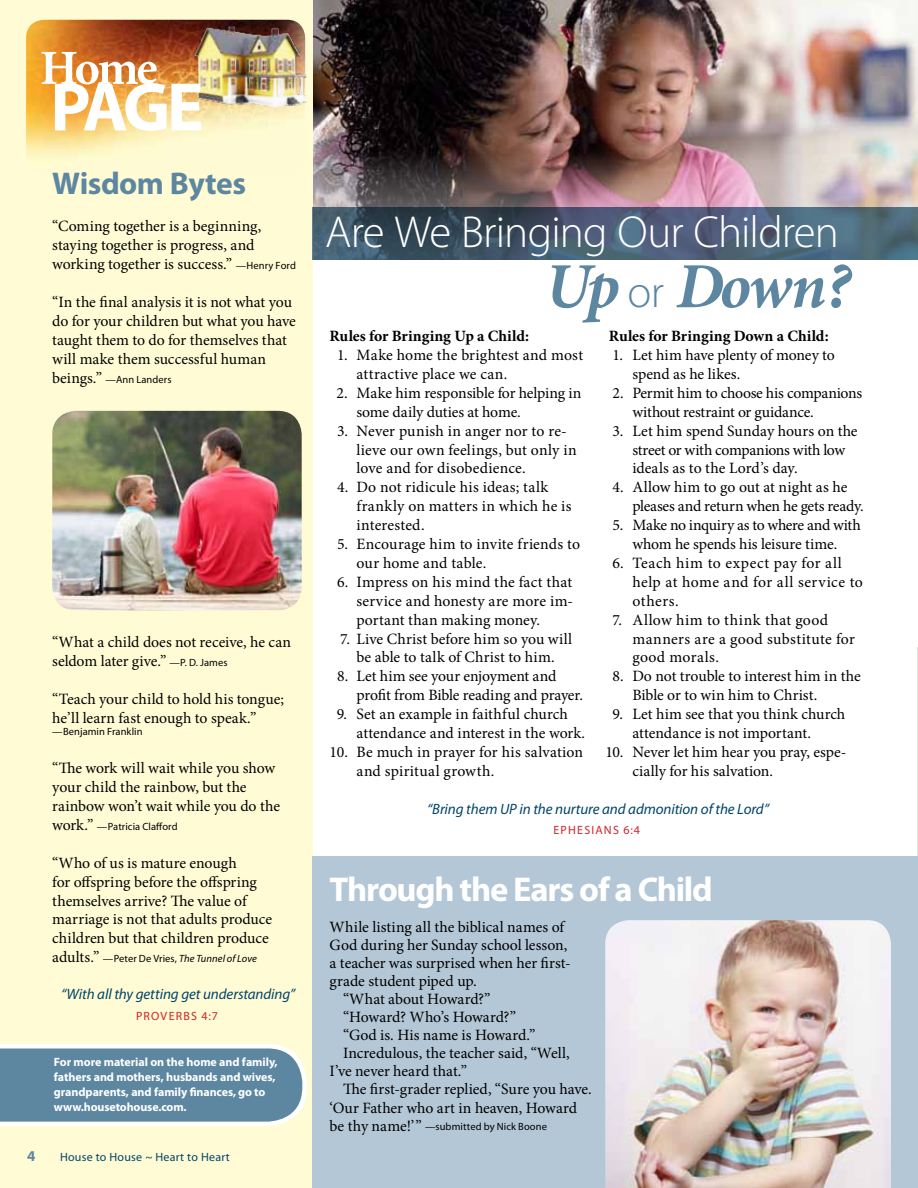
<style>
.page{position:relative;width:918px;height:1188px;background:#fff}
.page>*{position:absolute;margin:0;border:0;box-sizing:border-box;transform-origin:0 0}
.t1{font:italic 700 64.5px "Minion Pro";letter-spacing:-.055em;color:#5d87a1}
.t2{font:300 45px "Myriad Pro";letter-spacing:-.02em;color:#fff}
.t3{font:700 34.5px "Myriad Pro";color:#fff}
.t4{font:700 31.5px "Myriad Pro";letter-spacing:-.015em;color:#5d87a1}
.t5{font:15.75px/18.9px "Minion Pro";color:#000}
.t6{font:15.75px/18.9px "Minion Pro";letter-spacing:.025em;color:#000}
.t7{font:15.75px/18.9px "Minion Pro";letter-spacing:.03em;color:#000}
.t8{font:700 15.75px "Minion Pro";color:#000}
.t9{font:italic 15px "Myriad Pro";letter-spacing:-.005em;color:#00446a}
.t10{font:700 15px "Myriad Pro";color:#5d87a1}
.t11{font:700 12px/15px "Myriad Pro";letter-spacing:-.005em;color:#fff}
.t12{font:12px "Myriad Pro";letter-spacing:.02em;color:#00446a}
.t13{font:12px "Myriad Pro";color:#d2232a}
.t14{font:10.5px "Myriad Pro";letter-spacing:.005em;color:#000}
.t15{font:italic 10.5px "Myriad Pro";letter-spacing:.005em;color:#000}
.s1{font-family:"Myriad Pro";font-size:10.5px}
.s2{font-family:"Minion Pro";font-size:15.75px}
.s3{font-family:"Minion Pro";font-style:normal;font-size:15.75px}
.s4{font-style:normal}
.s5{font-family:"Myriad Pro";font-weight:300;font-style:normal;font-size:45px}
</style>
<div class="page">
<img style="left:313px;top:0;width:605px;height:207px">
<div style="left:0;top:0;width:313px;height:1188px;background:#fffcd5"></div>
<svg style="left:0;top:1044px;width:307px;height:82px;background:#7397ad"></svg>
<img style="left:26px;top:20px;width:279px;height:140px">
<img style="left:194px;top:25px;width:113px;height:83px">
<svg style="left:41px;top:52px;width:160px;height:79px;background:#eec595"></svg>
<img style="left:917px;top:651px;width:1px;height:142px">
<div style="left:313px;top:856px;width:605px;height:332px;background:#b4c7d6"></div>
<svg style="left:313px;top:207px;width:605px;height:52px;background:#465b6f"></svg>
<img style="left:605px;top:920px;width:286px;height:268px">
<img style="left:52px;top:411px;width:250px;height:200px">
<h3 class="t4" style="left:52px;top:163px;width:195px">Wisdom Bytes</h3>
<p class="t5" style="left:52px;top:217px;width:245px">“Coming together is a beginning, staying together is progress, and working together is success.” <span class="s1">—Henry Ford</span></p>
<p class="t5" style="left:52px;top:293px;width:245px">“In the final analysis it is not what you do for your children but what you have taught them to do for themselves that will make them successful human</p>
<p class="t14" style="left:52px;top:373px;width:121px"><span class="s2">beings.”</span> —Ann Landers</p>
<p class="t5" style="left:52px;top:633px;width:240px">“What a child does not receive, he can seldom later give.” <span class="s1">—P. D. James</span></p>
<p class="t5" style="left:52px;top:690px;width:233px">“Teach your child to hold his tongue; he’ll learn fast enough to speak.”</p>
<p class="t14" style="left:52px;top:725px;width:92px">—Benjamin Franklin</p>
<p class="t5" style="left:52px;top:759px;width:229px">“The work will wait while you show your child the rainbow, but the rainbow won’t wait while you do the</p>
<p class="t14" style="left:52px;top:820px;width:127px"><span class="s2">work.”</span> —Patricia Clafford</p>
<p class="t5" style="left:52px;top:853px;width:221px">“Who of us is mature enough<br>for offspring before the offspring themselves arrive? The value of marriage is not that adults produce children but that children produce</p>
<p class="t15" style="left:52px;top:952px;width:206px"><span class="s3">adults.”</span> <span class="s4">—Peter De Vries,</span> The Tunnel of Love</p>
<p class="t9" style="left:61px;top:985px;width:236px">“With all thy getting get understanding”</p>
<p class="t13" style="left:136px;top:1009px;width:9px">proverb</p>
<p class="t13" style="left:191px;top:1009px;width:28px">s 4:7</p>
<p class="t11" style="left:54px;top:1054px;width:225px">For more material on the home and family, fathers and mothers, husbands and wives, grandparents, and family finances, go to www.housetohouse.com.</p>
<p class="t10" style="left:27px;top:1146px;width:10px">4</p>
<p class="t12" style="left:60px;top:1150px;width:171px">House to House ~ Heart to Heart</p>
<h2 class="t2" style="left:325px;top:205px;width:515px">Are We Bringing Our Children</h2>
<h1 class="t1" style="left:545px;top:241px;width:307px">Up <span class="s5">or</span> Down?</h1>
<p class="t8" style="left:330px;top:325px;width:201px">Rules for Bringing Up a Child:</p>
<p class="t5" style="left:357px;top:346px;width:228px;text-indent:-20px">1. Make home the brightest and most attractive place we can.</p>
<p class="t5" style="left:357px;top:383px;width:226px;text-indent:-20px">2. Make him responsible for helping in some daily duties at home.</p>
<p class="t5" style="left:357px;top:421px;width:222px;text-indent:-20px">3. Never punish in anger nor to re&shy;lieve our own feelings, but only in love and for disobedience.</p>
<p class="t5" style="left:357px;top:478px;width:216px;text-indent:-20px">4. Do not ridicule his ideas; talk frankly on matters in which he is interested.</p>
<p class="t5" style="left:357px;top:535px;width:225px;text-indent:-20px">5. Encourage him to invite friends to our home and table.</p>
<p class="t5" style="left:357px;top:572px;width:218px;text-align:justify;text-indent:-20px">6. Impress on his mind the fact that service and honesty are more im&shy;portant than making money.</p>
<p class="t5" style="left:340px;top:629px;width:233px;text-align:center">7. Live Christ before him so you will be able to talk of Christ to him.</p>
<p class="t5" style="left:357px;top:667px;width:228px;text-indent:-20px">8. Let him see your enjoyment and profit from Bible reading and prayer.</p>
<p class="t5" style="left:357px;top:705px;width:230px;text-indent:-20px">9. Set an example in faithful church attendance and interest in the work.</p>
<p class="t5" style="left:357px;top:743px;width:228px;text-indent:-27px">10. Be much in prayer for his salvation and spiritual growth.</p>
<p class="t8" style="left:609px;top:325px;width:221px">Rules for Bringing Down a Child:</p>
<p class="t5" style="left:632px;top:346px;width:204px;text-indent:-20px">1. Let him have plenty of money to spend as he likes.</p>
<p class="t5" style="left:632px;top:383px;width:231px;text-indent:-20px">2. Permit him to choose his companions without restraint or guidance.</p>
<p class="t5" style="left:632px;top:421px;width:227px;text-indent:-20px">3. Let him spend Sunday hours on the street or with companions with low ideals as to the Lord’s day.</p>
<p class="t5" style="left:632px;top:478px;width:233px;text-indent:-20px">4. Allow him to go out at night as he pleases and return when he gets ready.</p>
<p class="t5" style="left:612px;top:516px;width:250px;text-align:center">5. Make no inquiry as to where and with whom he spends his leisure time.</p>
<p class="t7" style="left:632px;top:554px;width:232px;text-indent:-20px">6. Teach him to expect pay for all help at home and for all service to others.</p>
<p class="t6" style="left:632px;top:610px;width:224px;text-indent:-20px">7. Allow him to think that good manners are a good substitute for good morals.</p>
<p class="t5" style="left:632px;top:667px;width:230px;text-indent:-20px">8. Do not trouble to interest him in the<br>Bible or to win him to Christ.</p>
<p class="t5" style="left:632px;top:705px;width:214px;text-indent:-20px">9. Let him see that you think church attendance is not important.</p>
<p class="t5" style="left:632px;top:743px;width:216px;text-indent:-27px">10. Never let him hear you pray, espe&shy;cially for his salvation.</p>
<p class="t9" style="left:427px;top:800px;width:344px">“Bring them UP in the nurture and admonition of the Lord”</p>
<p class="t13" style="left:554px;top:822px;width:16px">Ephe</p>
<p class="t13" style="left:584px;top:822px;width:15px">sian</p>
<p class="t13" style="left:613px;top:822px;width:29px">s 6:4</p>
<h3 class="t3" style="left:330px;top:867px;width:385px">Through the Ears of a Child</h3>
<p class="t5" style="left:330px;top:918px;width:236px">While listing all the biblical names of</p>
<p class="t5" style="left:330px;top:936px;width:239px">God during her Sunday school lesson,</p>
<p class="t5" style="left:330px;top:954px;width:243px">a teacher was surprised when her first-</p>
<p class="t5" style="left:330px;top:972px;width:149px">grade student piped up.</p>
<p class="t5" style="left:343px;top:990px;width:149px">“What about Howard?”</p>
<p class="t5" style="left:343px;top:1008px;width:174px">“Howard? Who’s Howard?”</p>
<p class="t5" style="left:343px;top:1026px;width:194px">“God is. His name is Howard.”</p>
<p class="t5" style="left:343px;top:1044px;width:228px">Incredulous, the teacher said, “Well,</p>
<p class="t5" style="left:330px;top:1062px;width:139px">I’ve never heard that.”</p>
<p class="t5" style="left:343px;top:1080px;width:250px">The first-grader replied, “Sure you have.</p>
<p class="t5" style="left:330px;top:1098px;width:249px">‘Our Father who art in heaven, Howard</p>
<p class="t14" style="left:330px;top:1120px;width:219px"><span class="s2">be thy name!’”</span> —submitted by Nick Boone</p>
</div>
